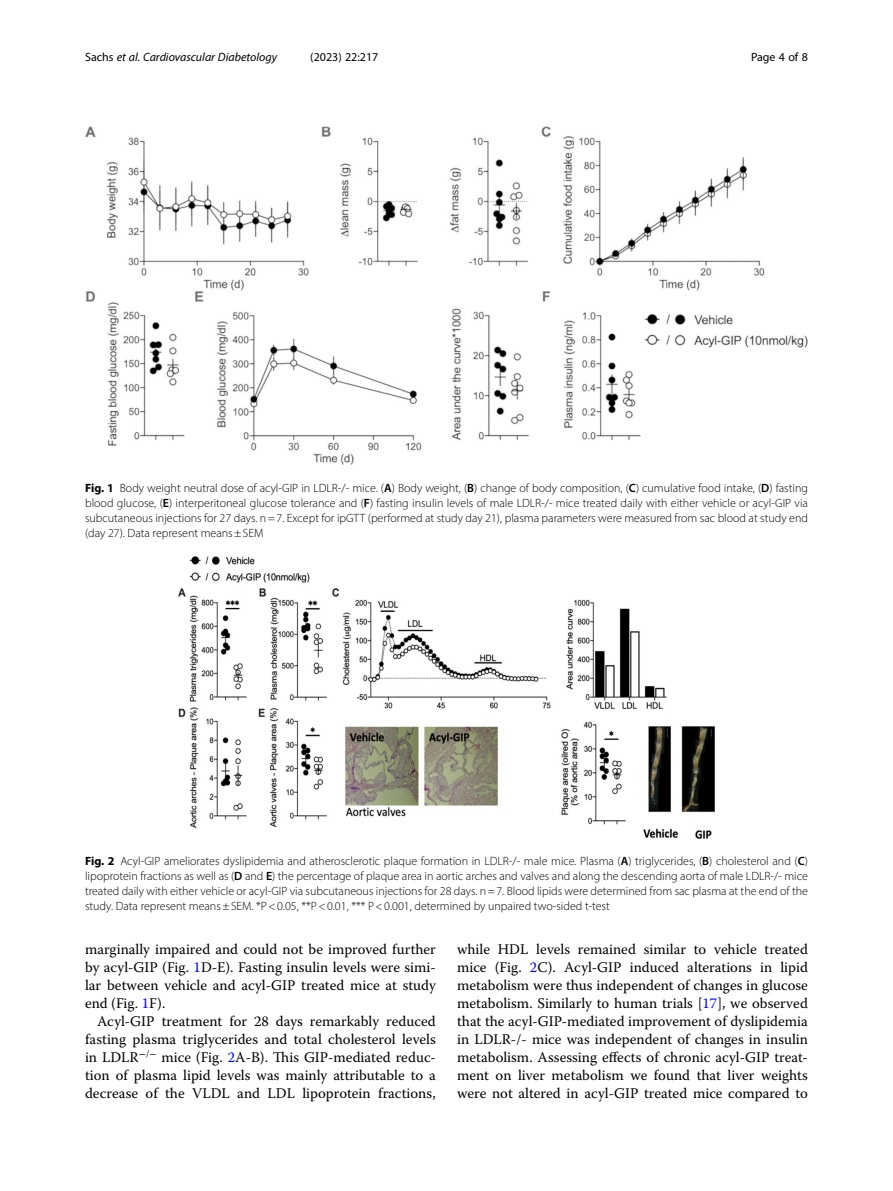
<style>
.page{position:relative;width:893px;height:1191px;background:#fff}
.page>*{position:absolute;margin:0;border:0;box-sizing:border-box;transform-origin:0 0}
.Body_Text_Indent{font:14.7px/18px "Warnock Pro";color:#000;text-align:justify}
.Body_Text{font:14.7px/18px "Warnock Pro";color:#000;text-align:justify}
.Figure_Caption{font:300 12px/15px "Myriad Pro";color:#000;text-align:justify}
.t1{font:italic 12px "Myriad Pro";color:#000}
.t2{font:12px "Myriad Pro";color:#000}
.s1{font-style:normal}
.s2{font-weight:700}
.s3{font-weight:600}
.s4{color:#00f}
</style>
<div class="page">
<img style="left:178px;top:556px;width:536px;height:282px">
<img style="left:85px;top:126px;width:723px;height:338px">
<p class="t1" style="left:85px;top:50px;width:194px"><span class="s1">Sachs</span> et al. Cardiovascular Diabetology</p>
<p class="t2" style="left:310px;top:50px;width:70px">(2023) 22:217</p>
<p class="t2" style="left:751px;top:50px;width:58px">Page 4 of 8</p>
<p class="Figure_Caption" style="left:85px;top:480px;width:724px"><span class="s2">Fig. 1</span> Body weight neutral dose of acyl-GIP in LDLR-/- mice. (<span class="s3">A</span>) Body weight, (<span class="s3">B</span>) change of body composition, (<span class="s3">C</span>) cumulative food intake, (<span class="s3">D</span>) fasting blood glucose, (<span class="s3">E</span>) interperitoneal glucose tolerance and (<span class="s3">F</span>) fasting insulin levels of male LDLR-/- mice treated daily with either vehicle or acyl-GIP via subcutaneous injections for 27 days. n=7. Except for ipGTT (performed at study day 21), plasma parameters were measured from sac blood at study end (day 27). Data represent means±SEM</p>
<p class="Figure_Caption" style="left:85px;top:854px;width:724px"><span class="s2">Fig. 2</span> Acyl-GIP ameliorates dyslipidemia and atherosclerotic plaque formation in LDLR-/- male mice. Plasma (<span class="s3">A</span>) triglycerides, (<span class="s3">B</span>) cholesterol and (<span class="s3">C</span>) lipoprotein fractions as well as (<span class="s3">D</span> and <span class="s3">E</span>) the percentage of plaque area in aortic arches and valves and along the descending aorta of male LDLR-/- mice treated daily with either vehicle or acyl-GIP via subcutaneous injections for 28 days. n=7. Blood lipids were determined from sac plasma at the end of the study. Data represent means±SEM. *P&lt;0.05, **P&lt;0.01, *** P&lt;0.001, determined by unpaired two-sided t-test</p>
<p class="Body_Text" style="left:85px;top:940px;width:352px">marginally impaired and could not be improved further by acyl-GIP (Fig. <span class="s4">1</span>D-E). Fasting insulin levels were simi&shy;lar between vehicle and acyl-GIP treated mice at study end (Fig. <span class="s4">1</span>F).</p>
<p class="Body_Text_Indent" style="left:85px;top:1012px;width:352px;text-indent:12px">Acyl-GIP treatment for 28 days remarkably reduced fasting plasma triglycerides and total cholesterol levels in LDLR<sup>−</sup><sup>/</sup><sup>−</sup> mice (Fig. <span class="s4">2</span>A-B). This GIP-mediated reduc&shy;tion of plasma lipid levels was mainly attributable to a decrease of the VLDL and LDL lipoprotein fractions,</p>
<p class="Body_Text_Indent" style="left:457px;top:940px;width:352px">while HDL levels remained similar to vehicle treated mice (Fig. <span class="s4">2</span>C). Acyl-GIP induced alterations in lipid metabolism were thus independent of changes in glucose metabolism. Similarly to human trials [<span class="s4">17</span>], we observed that the acyl-GIP-mediated improvement of dyslipidemia in LDLR-/- mice was independent of changes in insulin metabolism. Assessing effects of chronic acyl-GIP treat&shy;ment on liver metabolism we found that liver weights were not altered in acyl-GIP treated mice compared to</p>
</div>
